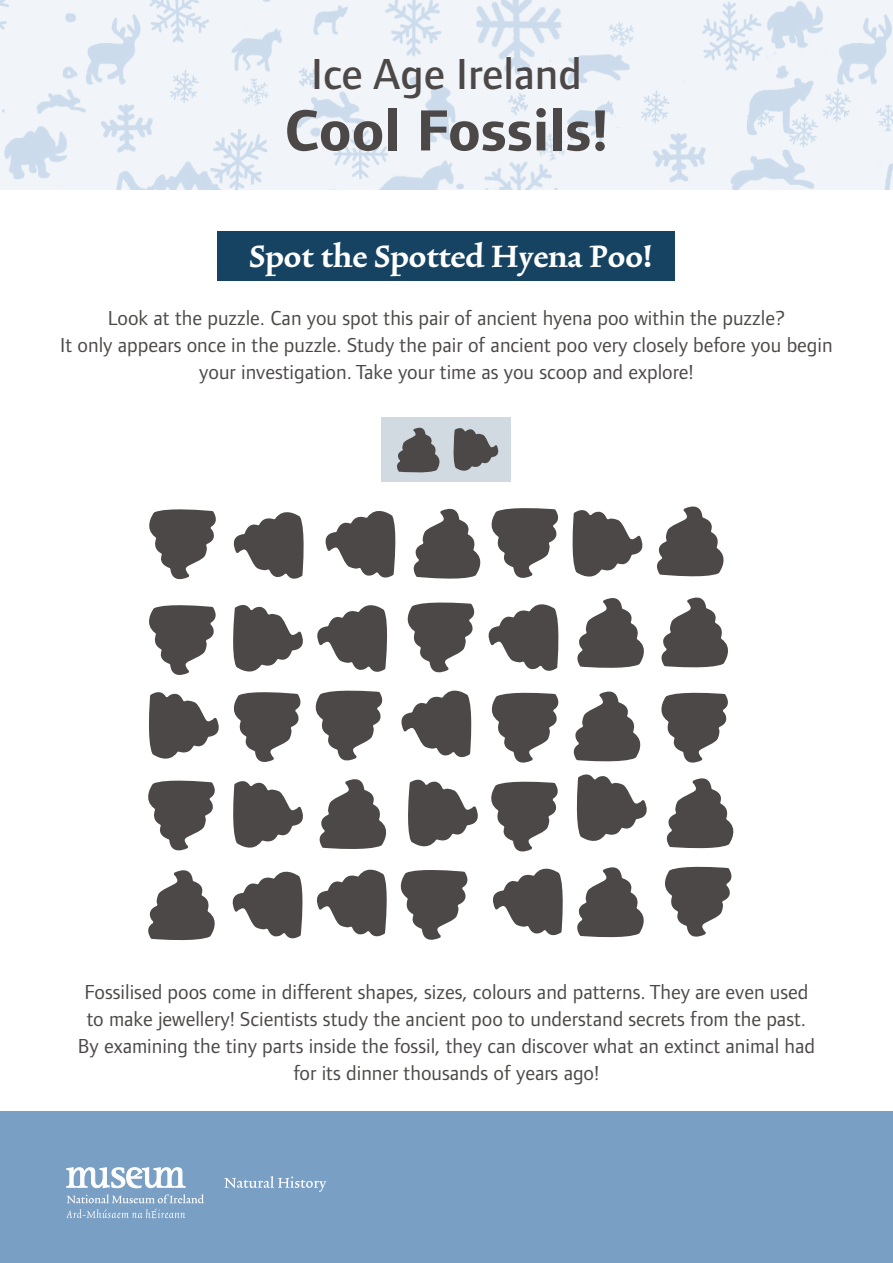
<style>
.page{position:relative;width:893px;height:1263px;background:#fff}
.page>*{position:absolute;margin:0;border:0;box-sizing:border-box;transform-origin:0 0}
.t1{font:700 60px "Foundry Form Sans";color:#4d4848}
.t2{font:500 45px "Foundry Form Sans";color:#4d4848}
.t3{font:700 36.3px "Trinite No 2";color:#fff}
.t4{font:21px/27px "Foundry Form Sans";color:#4d4848;text-align:center}
</style>
<div class="page">
<div style="left:382px;top:418px;width:129px;height:64px;background:#d1dae0"></div>
<div style="left:0;top:1111px;width:893px;height:152px;background:#799fc4"></div>
<div style="left:218px;top:231px;width:457px;height:50px;background:#154361"></div>
<svg style="left:148px;top:870px;width:67px;height:71px"></svg>
<svg style="left:148px;top:780px;width:67px;height:71px"></svg>
<svg style="left:149px;top:692px;width:70px;height:67px"></svg>
<svg style="left:149px;top:605px;width:67px;height:70px"></svg>
<svg style="left:233px;top:781px;width:70px;height:67px"></svg>
<svg style="left:232px;top:871px;width:71px;height:68px"></svg>
<svg style="left:315px;top:690px;width:68px;height:71px"></svg>
<svg style="left:317px;top:869px;width:70px;height:68px"></svg>
<svg style="left:233px;top:692px;width:68px;height:70px"></svg>
<svg style="left:488px;top:604px;width:71px;height:67px"></svg>
<svg style="left:233px;top:605px;width:70px;height:67px"></svg>
<svg style="left:233px;top:512px;width:71px;height:67px"></svg>
<svg style="left:325px;top:511px;width:71px;height:67px"></svg>
<svg style="left:413px;top:508px;width:146px;height:71px"></svg>
<svg style="left:491px;top:692px;width:68px;height:71px"></svg>
<svg style="left:401px;top:690px;width:71px;height:68px"></svg>
<svg style="left:149px;top:509px;width:67px;height:71px"></svg>
<svg style="left:317px;top:605px;width:71px;height:67px"></svg>
<svg style="left:407px;top:602px;width:68px;height:71px"></svg>
<svg style="left:400px;top:870px;width:68px;height:70px"></svg>
<svg style="left:493px;top:868px;width:70px;height:68px"></svg>
<svg style="left:576px;top:774px;width:71px;height:67px"></svg>
<svg style="left:577px;top:867px;width:67px;height:71px"></svg>
<svg style="left:573px;top:691px;width:68px;height:71px"></svg>
<svg style="left:577px;top:598px;width:67px;height:70px"></svg>
<svg style="left:572px;top:510px;width:71px;height:67px"></svg>
<svg style="left:657px;top:506px;width:67px;height:71px"></svg>
<svg style="left:661px;top:597px;width:67px;height:71px"></svg>
<svg style="left:661px;top:692px;width:67px;height:71px"></svg>
<svg style="left:666px;top:778px;width:68px;height:71px"></svg>
<svg style="left:665px;top:866px;width:67px;height:71px"></svg>
<svg style="left:224px;top:1176px;width:102px;height:16px"></svg>
<svg style="left:67px;top:1167px;width:118px;height:21px"></svg>
<svg style="left:67px;top:1194px;width:137px;height:9px"></svg>
<svg style="left:66px;top:1209px;width:119px;height:9px"></svg>
<svg style="left:453px;top:428px;width:46px;height:43px"></svg>
<svg style="left:397px;top:427px;width:43px;height:46px"></svg>
<svg style="left:408px;top:779px;width:150px;height:73px"></svg>
<svg style="left:319px;top:779px;width:68px;height:70px"></svg>
<img style="left:0;top:0;width:893px;height:189px">
<h2 class="t2" style="left:311px;top:49px;width:272px">Ice Age Ireland</h2>
<h1 class="t1" style="left:284px;top:97px;width:325px">Cool Fossils!</h1>
<h3 class="t3" style="left:250px;top:240px;width:404px">Spot the Spotted Hyena Poo!</h3>
<p class="t4" style="left:60px;top:304px;width:774px">Look at the puzzle. Can you spot this pair of ancient hyena poo within the puzzle?<br>It only appears once in the puzzle. Study the pair of ancient poo very closely before you begin your investigation. Take your time as you scoop and explore!</p>
<p class="t4" style="left:78px;top:978px;width:739px">Fossilised poos come in different shapes, sizes, colours and patterns. They are even used to make jewellery! Scientists study the ancient poo to understand secrets from the past.<br>By examining the tiny parts inside the fossil, they can discover what an extinct animal had for its dinner thousands of years ago!</p>
</div>
